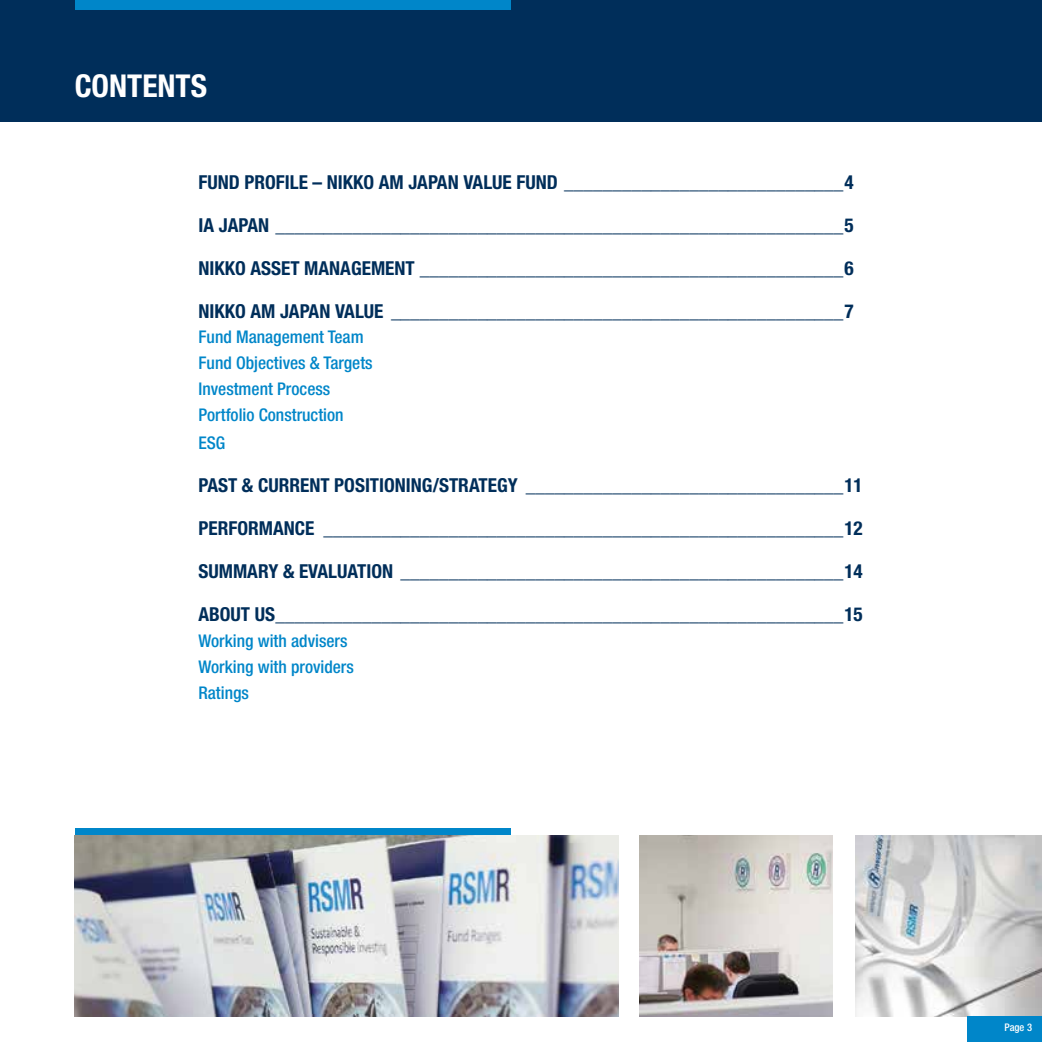
<style>
.page{position:relative;width:1042px;height:1042px;background:#fff}
.page>*{position:absolute;margin:0;border:0;box-sizing:border-box;transform-origin:0 0}
.t1{font:700 condensed 31.5px "Helvetica Neue LT Std";color:#fff}
.t2{font:700 condensed 19.25px "Helvetica Neue LT Std";color:#002e5a}
.t3{font:500 condensed 17.5px/25.9px "Helvetica Neue LT Std";color:#0086c9}
.t4{font:500 condensed 10.5px "Helvetica Neue LT Std";color:#fff}
</style>
<div class="page">
<img style="left:75px;top:835px;width:543px;height:181px">
<img style="left:640px;top:835px;width:193px;height:181px">
<img style="left:856px;top:836px;width:186px;height:180px">
<div style="left:75px;top:828px;width:435px;height:7px;background:#0086c9"></div>
<div style="left:0;top:0;width:1042px;height:121px;background:#002e5a"></div>
<div style="left:76px;top:0;width:434px;height:10px;background:#0086c9"></div>
<div style="left:967px;top:1016px;width:75px;height:26px;background:#0086c9"></div>
<h1 class="t1" style="left:75px;top:67px;width:134px">CONTENTS</h1>
<p class="t2" style="left:198px;top:170px;width:656px">FUND PROFILE – NIKKO AM JAPAN VALUE FUND _____________________________4</p>
<p class="t2" style="left:198px;top:213px;width:656px">IA JAPAN ___________________________________________________________5</p>
<p class="t2" style="left:198px;top:256px;width:656px">NIKKO ASSET MANAGEMENT ____________________________________________6</p>
<p class="t2" style="left:198px;top:299px;width:656px">NIKKO AM JAPAN VALUE _______________________________________________7</p>
<p class="t3" style="left:198px;top:324px;width:176px">Fund Management Team<br>Fund Objectives &amp; Targets<br>Investment Process<br>Portfolio Construction</p>
<p class="t3" style="left:198px;top:430px;width:28px">ESG</p>
<p class="t2" style="left:198px;top:473px;width:666px">PAST &amp; CURRENT POSITIONING/STRATEGY _________________________________11</p>
<p class="t2" style="left:198px;top:516px;width:666px">PERFORMANCE ______________________________________________________12</p>
<p class="t2" style="left:198px;top:559px;width:666px">SUMMARY &amp; EVALUATION ______________________________________________14</p>
<p class="t2" style="left:198px;top:602px;width:666px">ABOUT US___________________________________________________________15</p>
<p class="t3" style="left:198px;top:627px;width:157px">Working with advisers<br>Working with providers<br>Ratings</p>
<p class="t4" style="left:1004px;top:1021px;width:29px">Page 3</p>
</div>
